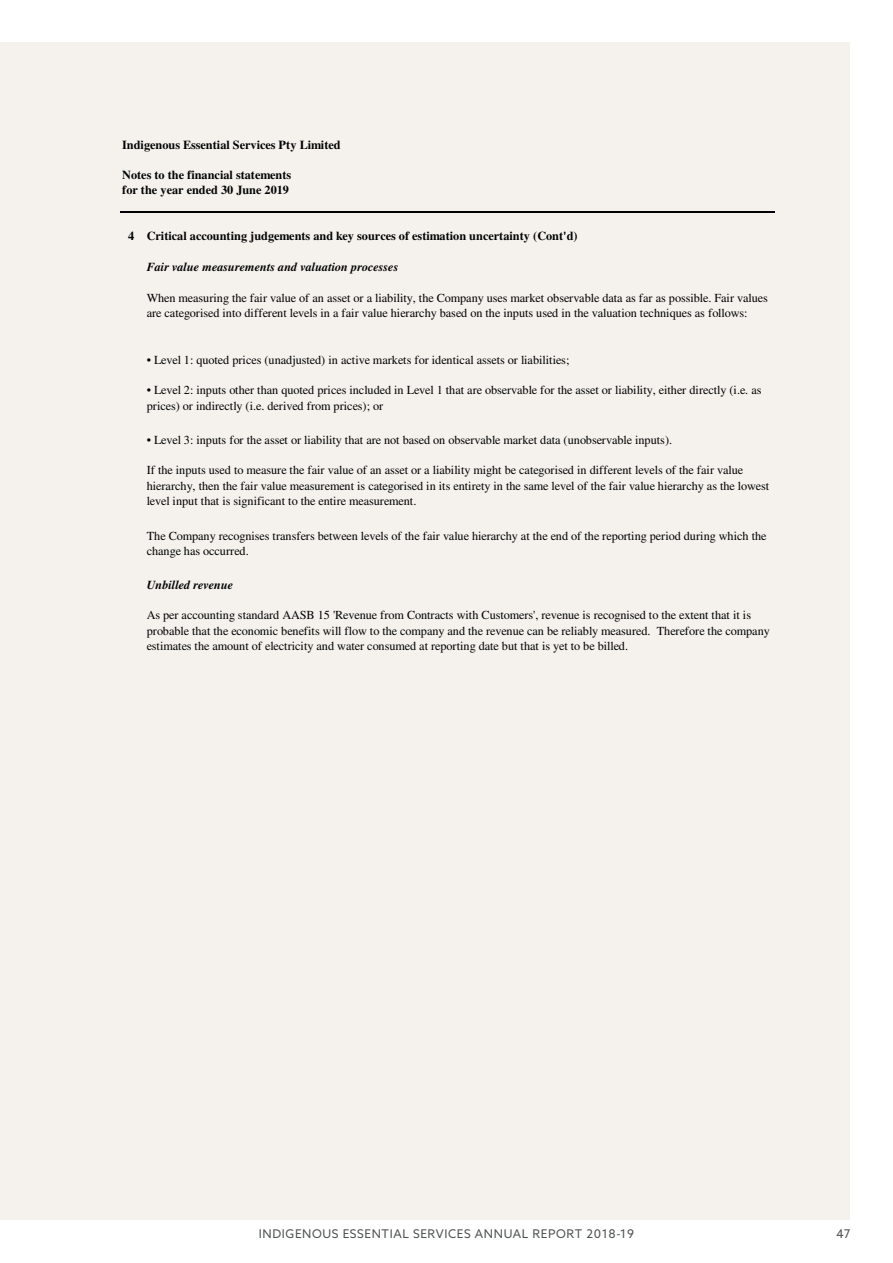
<style>
.page{position:relative;width:893px;height:1263px;background:#fff}
.page>*{position:absolute;margin:0;border:0;box-sizing:border-box;transform-origin:0 0}
.t1{font:12.3px/15.5px "Times";color:#020304}
.t2{font:700 12.3px/15.1px "Times";color:#020304}
.t3{font:italic 700 12.3px "Times";color:#020304}
.Body_copy_grey{font:12px "Azo Sans";letter-spacing:.05em;color:#4e5350}
</style>
<div class="page">
<div style="left:0;top:43px;width:850px;height:1177px;background:#f2eee7"></div>
<p class="t2" style="left:122px;top:138px;width:220px">Indigenous Essential Services Pty Limited</p>
<p class="t2" style="left:122px;top:168px;width:171px">Notes to the financial statements for the year ended 30 June 2019</p>
<p class="t2" style="left:128px;top:230px;width:451px">4 Critical accounting judgements and key sources of estimation uncertainty (Cont'd)</p>
<p class="t3" style="left:147px;top:262px;width:253px">Fair value measurements and valuation processes</p>
<p class="t1" style="left:147px;top:291px;width:623px">When measuring the fair value of an asset or a liability, the Company uses market observable data as far as possible. Fair values are categorised into different levels in a fair value hierarchy based on the inputs used in the valuation techniques as follows:</p>
<p class="t1" style="left:147px;top:353px;width:424px">• Level 1: quoted prices (unadjusted) in active markets for identical assets or liabilities;</p>
<p class="t1" style="left:147px;top:384px;width:616px">• Level 2: inputs other than quoted prices included in Level 1 that are observable for the asset or liability, either directly (i.e. as prices) or indirectly (i.e. derived from prices); or</p>
<p class="t1" style="left:147px;top:433px;width:527px">• Level 3: inputs for the asset or liability that are not based on observable market data (unobservable inputs).</p>
<p class="t1" style="left:147px;top:463px;width:624px">If the inputs used to measure the fair value of an asset or a liability might be categorised in different levels of the fair value hierarchy, then the fair value measurement is categorised in its entirety in the same level of the fair value hierarchy as the lowest level input that is significant to the entire measurement.</p>
<p class="t1" style="left:147px;top:529px;width:621px">The Company recognises transfers between levels of the fair value hierarchy at the end of the reporting period during which the change has occurred.</p>
<p class="t3" style="left:147px;top:581px;width:88px">Unbilled revenue</p>
<p class="t1" style="left:147px;top:609px;width:625px">As per accounting standard AASB 15 'Revenue from Contracts with Customers', revenue is recognised to the extent that it is probable that the economic benefits will flow to the company and the revenue can be reliably measured. Therefore the company estimates the amount of electricity and water consumed at reporting date but that is yet to be billed.</p>
<p class="Body_copy_grey" style="left:259px;top:1226px;width:377px">INDIGENOUS ESSENTIAL SERVICES ANNUAL REPORT 2018-19</p>
<p class="Body_copy_grey" style="left:836px;top:1226px;width:16px">47</p>
</div>
